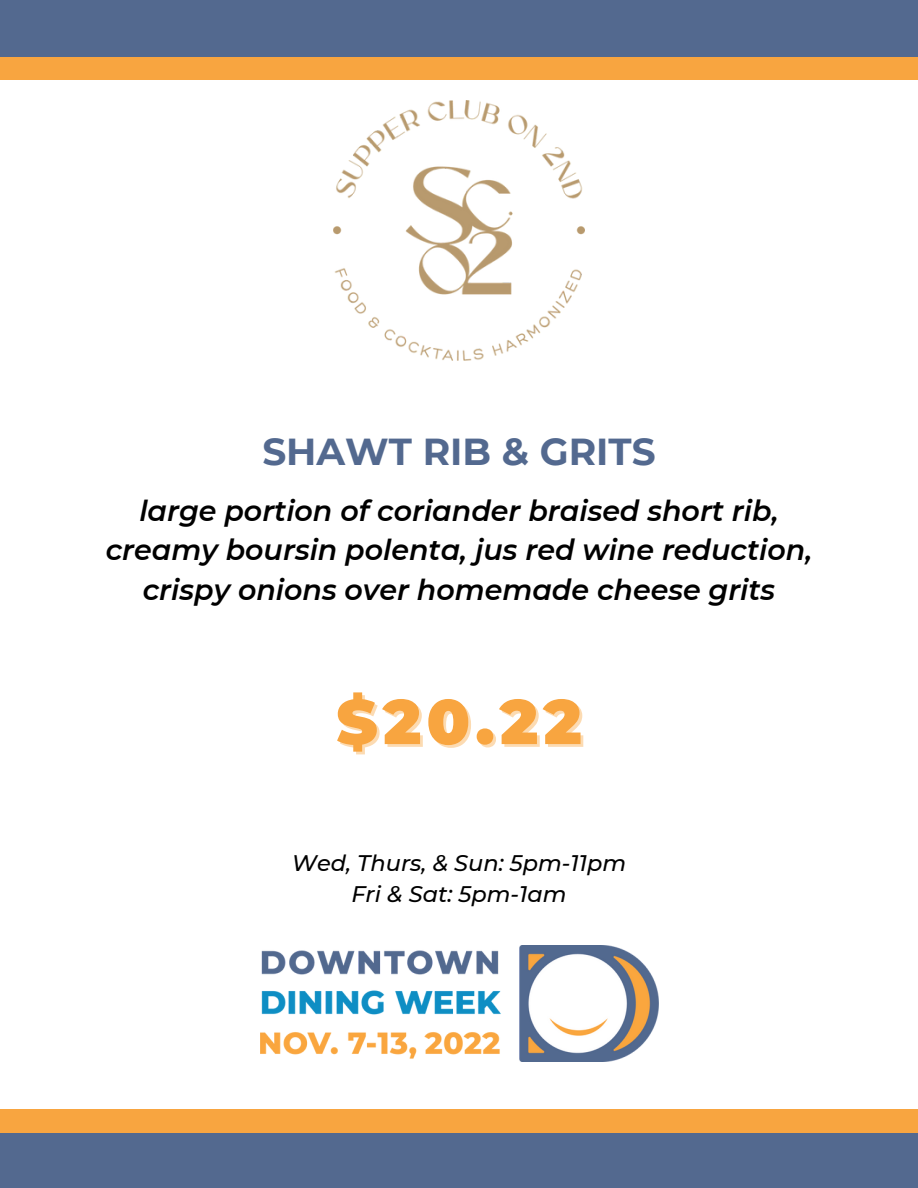
<style>
.page{position:relative;width:918px;height:1188px;background:#fff}
.page>*{position:absolute;margin:0;border:0;box-sizing:border-box;transform-origin:0 0}
.t1{font:900 63px "Montserrat";color:#f8a540}
.t2{font:700 37.5px "Montserrat";color:#53698f}
.t3{font:italic 600 28.5px/39.3px "Montserrat";color:#000;text-align:center}
.t4{font:italic 500 22.5px/31.5px "Montserrat";color:#000;text-align:center}
</style>
<div class="page">
<img style="left:260px;top:946px;width:398px;height:116px">
<div style="left:0;top:56px;width:918px;height:24px;background:#f8a540"></div>
<div style="left:0;top:0;width:918px;height:56px;background:#53698f"></div>
<div style="left:0;top:1132px;width:918px;height:56px;background:#53698f"></div>
<div style="left:0;top:1109px;width:918px;height:23px;background:#f8a540"></div>
<img style="left:334px;top:100px;width:251px;height:260px">
<h2 class="t2" style="left:262px;top:429px;width:395px">SHAWT RIB &amp; GRITS</h2>
<p class="t3" style="left:106px;top:491px;width:708px">large portion of coriander braised short rib, creamy boursin polenta, jus red wine reduction, crispy onions over homemade cheese grits</p>
<h1 class="t1" style="left:336px;top:683px;width:247px">$20.22</h1>
<p class="t4" style="left:292px;top:847px;width:336px">Wed, Thurs, &amp; Sun: 5pm-11pm<br>Fri &amp; Sat: 5pm-1am</p>
</div>
